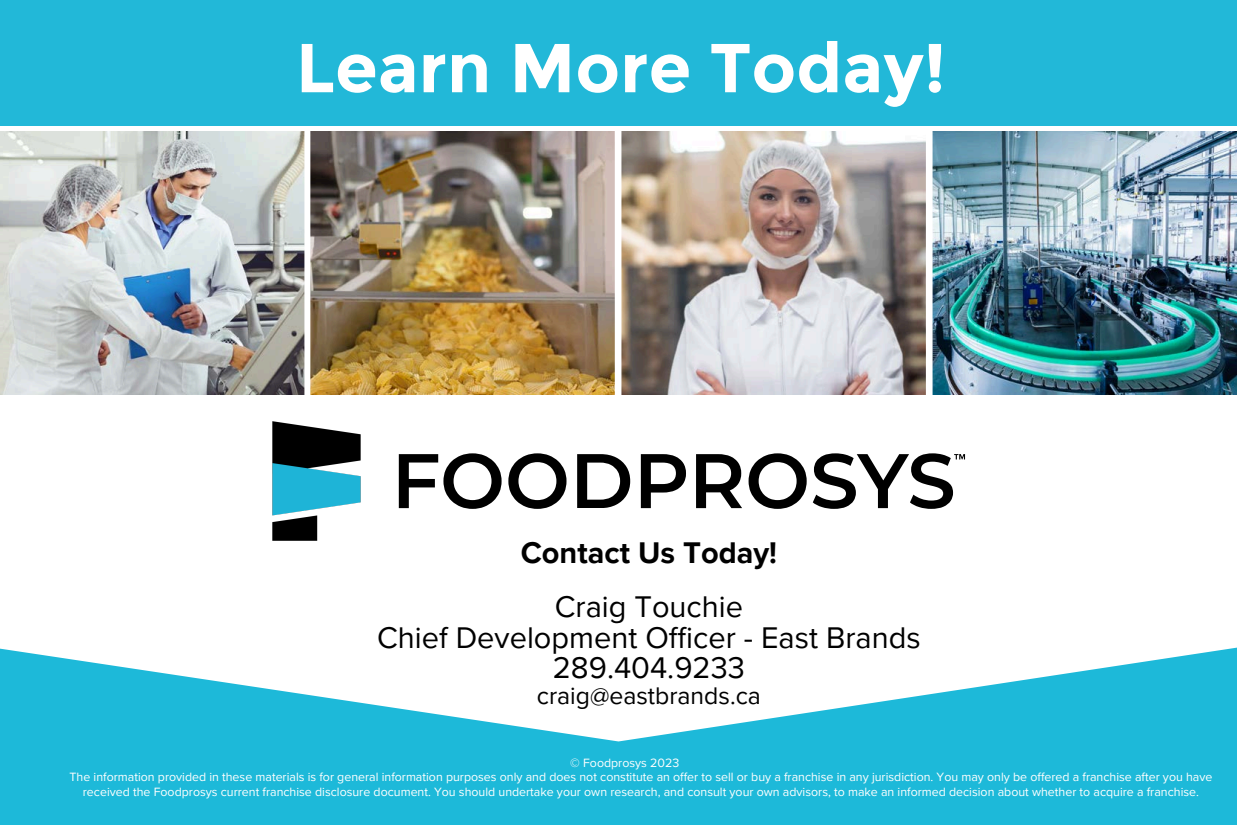
<style>
.page{position:relative;width:1237px;height:825px;background:#fff}
.page>*{position:absolute;margin:0;border:0;box-sizing:border-box;transform-origin:0 0}
.t1{font:700 69.07px "Montserrat";color:#fff}
.t2{font:30.75px/30.9px "Proxima Nova";color:#000;text-align:center}
.t3{font:700 30.75px "Proxima Nova";color:#000}
.t4{font:24.75px "Proxima Nova";color:#000}
.t5{font:12.38px "Proxima Nova";color:#fff}
</style>
<div class="page">
<img style="left:272px;top:421px;width:89px;height:120px">
<svg style="left:399px;top:453px;width:103px;height:56px"></svg>
<svg style="left:508px;top:453px;width:58px;height:56px"></svg>
<svg style="left:577px;top:454px;width:53px;height:54px"></svg>
<svg style="left:641px;top:454px;width:45px;height:54px"></svg>
<svg style="left:696px;top:454px;width:46px;height:54px"></svg>
<svg style="left:749px;top:453px;width:58px;height:56px"></svg>
<svg style="left:813px;top:453px;width:152px;height:56px"></svg>
<div style="left:0;top:0;width:1237px;height:126px;background:#22b8d8"></div>
<svg style="left:0;top:647px;width:1237px;height:178px;fill:#1db9d9"></svg>
<img style="left:0;top:132px;width:1237px;height:263px">
<h2 class="t1" style="left:296px;top:25px;width:651px">Learn More Today!</h2>
<h3 class="t3" style="left:521px;top:534px;width:258px">Contact Us Today!</h3>
<p class="t2" style="left:377px;top:591px;width:545px">Craig Touchie<br>Chief Development Officer - East Brands<br>289.404.9233</p>
<p class="t4" style="left:537px;top:681px;width:226px">craig@eastbrands.ca</p>
<h1 class="t5" style="left:570px;top:755px;width:110px">© Foodprosys 2023</h1>
<p class="t5" style="left:70px;top:769px;width:1144px">The information provided in these materials is for general information purposes only and does not constitute an offer to sell or buy a franchise in any jurisdiction. You may only be offered a franchise after you have</p>
<p class="t5" style="left:83px;top:784px;width:1118px">received the Foodprosys current franchise disclosure document. You should undertake your own research, and consult your own advisors, to make an informed decision about whether to acquire a franchise.</p>
</div>
